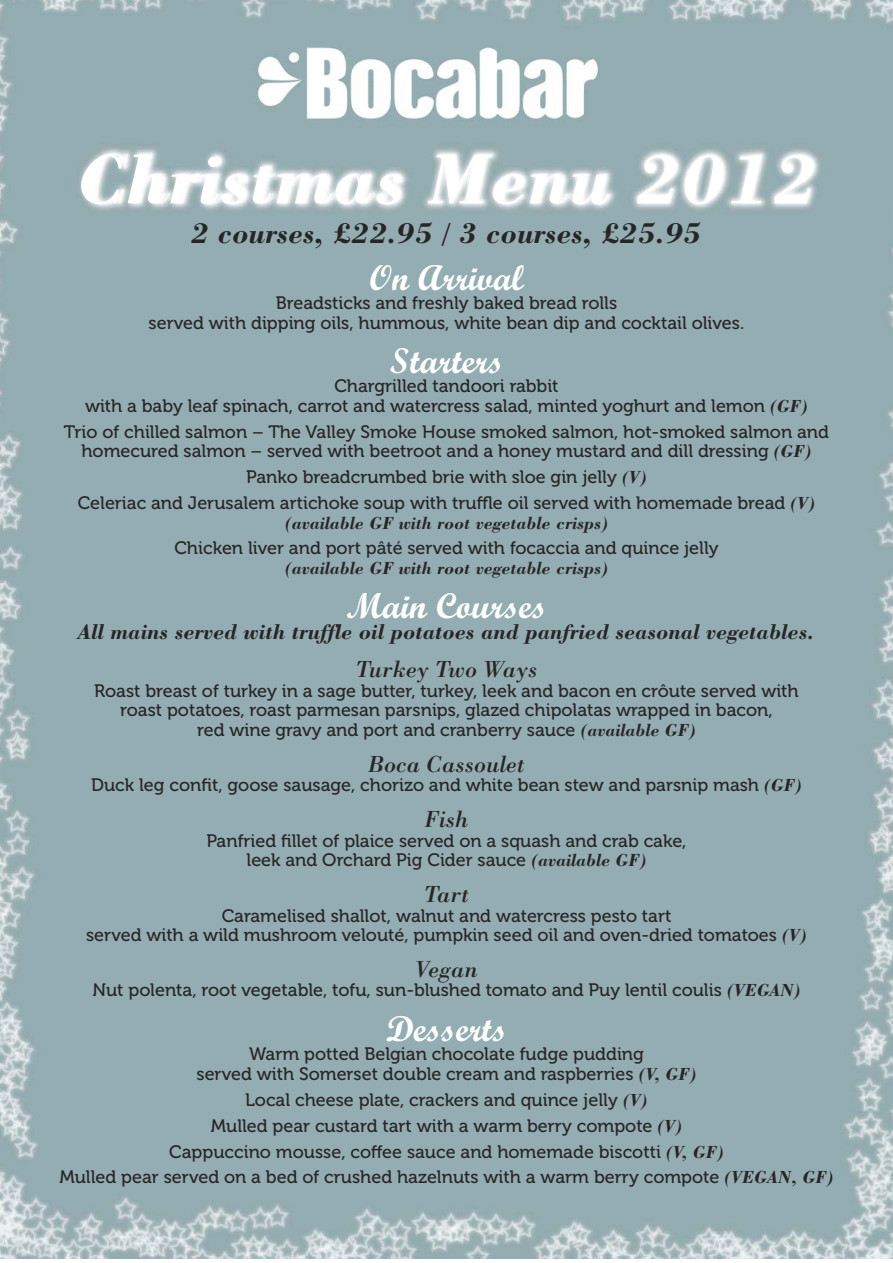
<style>
.page{position:relative;width:893px;height:1263px;background:#fff}
.page>*{position:absolute;margin:0;border:0;box-sizing:border-box;transform-origin:0 0}
.t1{font:italic 700 72px "Bodoni";letter-spacing:.025em;color:#fff}
.t2{font:36px "Wrexham Script";color:#fff}
.t3{font:italic 700 30px "Bodoni BT";color:#272627}
.t4{font:italic 24px "Bodoni";color:#272627}
.t5{font:italic 700 22.5px "Bodoni BT";color:#272627}
.t6{font:18px/19.5px "Museo 500";color:#272627;text-align:center}
.t7{font:italic 700 18px "Bodoni";color:#272627}
.s1{font-family:"Bodoni";font-weight:700;font-style:italic}
</style>
<div class="page">
<img style="left:0;top:0;width:893px;height:1258px">
<img style="left:254px;top:47px;width:348px;height:74px">
<h1 class="t1" style="left:77px;top:154px;width:741px">Christmas Menu 2012</h1>
<h3 class="t3" style="left:191px;top:221px;width:512px">2 courses, £22.95 / 3 courses, £25.95</h3>
<h2 class="t2" style="left:369px;top:256px;width:156px">On Arrival</h2>
<p class="t6" style="left:149px;top:295px;width:597px">Breadsticks and freshly baked bread rolls<br>served with dipping oils, hummous, white bean dip and cocktail olives.</p>
<h2 class="t2" style="left:390px;top:339px;width:115px">Starters</h2>
<p class="t6" style="left:85px;top:378px;width:724px">Chargrilled tandoori rabbit<br>with a baby leaf spinach, carrot and watercress salad, minted yoghurt and lemon <span class="s1">(GF)</span></p>
<p class="t6" style="left:64px;top:424px;width:767px">Trio of chilled salmon – The Valley Smoke House smoked salmon, hot-smoked salmon and homecured salmon – served with beetroot and a honey mustard and dill dressing <span class="s1">(GF)</span></p>
<p class="t6" style="left:78px;top:466px;width:739px;line-height:26px">Panko breadcrumbed brie with sloe gin jelly <span class="s1">(V)<br></span>Celeriac and Jerusalem artichoke soup with truffle oil served with homemade bread <span class="s1">(V)</span></p>
<p class="t7" style="left:285px;top:516px;width:325px">(available GF with root vegetable crisps)</p>
<p class="t6" style="left:174px;top:540px;width:546px">Chicken liver and port pâté served with focaccia and quince jelly</p>
<p class="t7" style="left:285px;top:562px;width:325px">(available GF with root vegetable crisps)</p>
<h2 class="t2" style="left:346px;top:585px;width:201px">Main Courses</h2>
<p class="t5" style="left:78px;top:623px;width:738px">All mains served with truffle oil potatoes and panfried seasonal vegetables.</p>
<h3 class="t4" style="left:356px;top:661px;width:183px">Turkey Two Ways</h3>
<p class="t6" style="left:94px;top:683px;width:706px">Roast breast of turkey in a sage butter, turkey, leek and bacon en crôute served with roast potatoes, roast parmesan parsnips, glazed chipolatas wrapped in bacon,<br>red wine gravy and port and cranberry sauce <span class="s1">(available GF)</span></p>
<h3 class="t4" style="left:368px;top:755px;width:158px">Boca Cassoulet</h3>
<p class="t6" style="left:91px;top:777px;width:712px">Duck leg confit, goose sausage, chorizo and white bean stew and parsnip mash <span class="s1">(GF)</span></p>
<h3 class="t4" style="left:424px;top:811px;width:45px">Fish</h3>
<p class="t6" style="left:206px;top:832px;width:482px">Panfried fillet of plaice served on a squash and crab cake, leek and Orchard Pig Cider sauce <span class="s1">(available GF)</span></p>
<h3 class="t4" style="left:424px;top:886px;width:47px">Tart</h3>
<p class="t6" style="left:86px;top:907px;width:722px">Caramelised shallot, walnut and watercress pesto tart<br>served with a wild mushroom velouté, pumpkin seed oil and oven-dried tomatoes <span class="s1">(V)</span></p>
<h3 class="t4" style="left:415px;top:960px;width:64px">Vegan</h3>
<p class="t6" style="left:92px;top:982px;width:710px">Nut polenta, root vegetable, tofu, sun-blushed tomato and Puy lentil coulis <span class="s1">(VEGAN)</span></p>
<h2 class="t2" style="left:386px;top:1007px;width:122px">Desserts</h2>
<p class="t6" style="left:196px;top:1046px;width:501px">Warm potted Belgian chocolate fudge pudding<br>served with Somerset double cream and raspberries <span class="s1">(V, GF)</span></p>
<p class="t6" style="left:59px;top:1088px;width:776px;line-height:26px">Local cheese plate, crackers and quince jelly <span class="s1">(V)<br></span>Mulled pear custard tart with a warm berry compote <span class="s1">(V)<br></span>Cappuccino mousse, coffee sauce and homemade biscotti <span class="s1">(V, GF)<br></span>Mulled pear served on a bed of crushed hazelnuts with a warm berry compote <span class="s1">(VEGAN, GF)</span></p>
</div>
